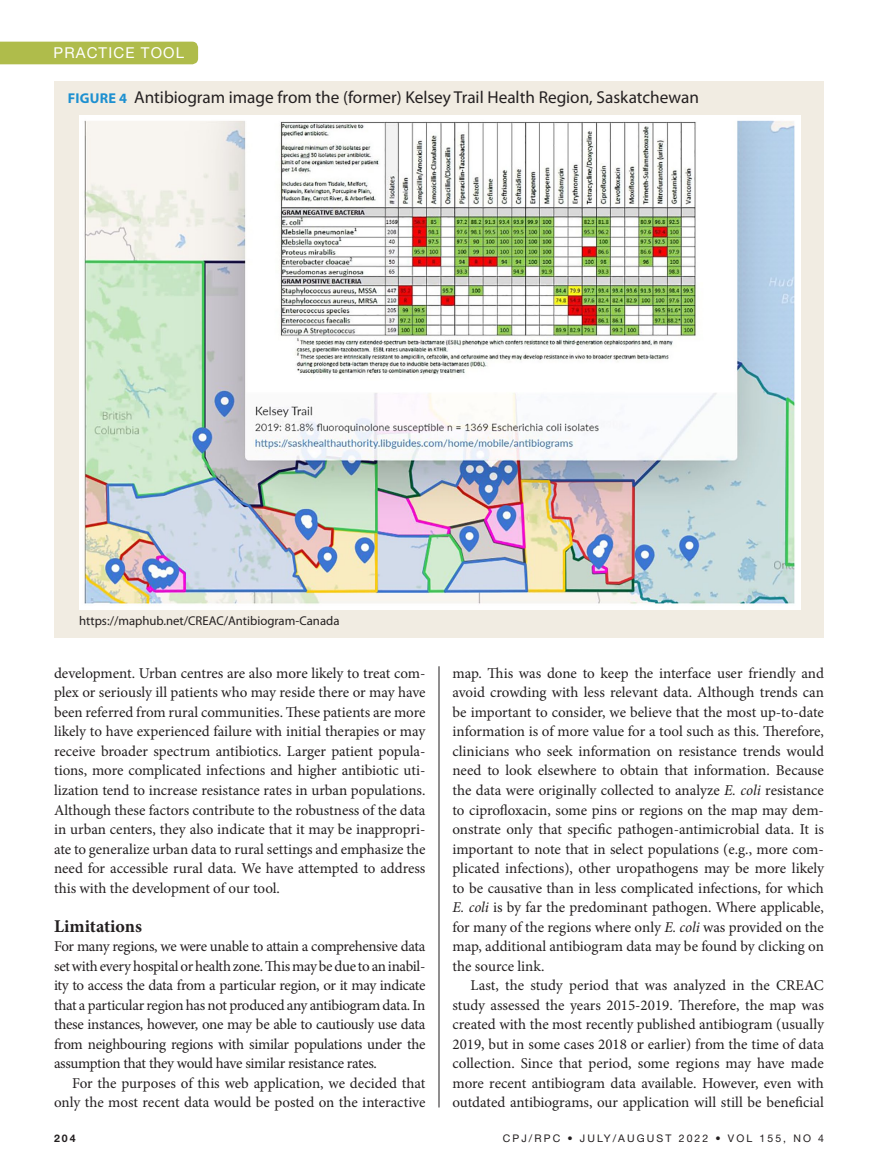
<style>
.page{position:relative;width:878px;height:1175px;background:#fff}
.page>*{position:absolute;margin:0;border:0;box-sizing:border-box;transform-origin:0 0}
.t1{font:700 18px "Minion Pro";color:#231f20}
.t2{font:17.25px "Myriad Pro";color:#231f20}
.t3{font:15px/19.5px "Minion Pro";letter-spacing:-.005em;color:#231f20;text-align:justify}
.t4{font:15px "Helvetica Neue LT Std";letter-spacing:.075em;color:#fff}
.t5{font:12.75px "Myriad Pro";color:#231f20}
.t6{font:10.5px "Helvetica Neue LT Std";letter-spacing:.2em;color:#231f20}
.t7{font:700 10.5px "Helvetica Neue LT Std";color:#231f20}
.s1{font-weight:700;font-size:14.25px;color:#1d90d0}
.s2{font-style:italic}
</style>
<div class="page">
<div style="left:0;top:42px;width:198px;height:22px;background:#afbc4b"></div>
<hr style="left:438px;top:666px;width:1px;height:441px;background:#231f20">
<div style="left:54px;top:81px;width:770px;height:557px;background:#f1ece2"></div>
<img style="left:80px;top:116px;width:720px;height:493px">
<p class="t4" style="left:54px;top:44px;width:132px">PRACTI CE TOOL</p>
<p class="t2" style="left:68px;top:87px;width:632px"><span class="s1">FIGURE 4</span> Antibiogram image from the (former) Kelsey Trail Health Region, Saskatchewan</p>
<p class="t5" style="left:79px;top:613px;width:262px">https://maphub.net/CREAC/Antibiogram-Canada</p>
<p class="t3" style="left:54px;top:663px;width:373px">development. Urban centres are also more likely to treat com&shy;plex or seriously ill patients who may reside there or may have been referred from rural communities. These patients are more likely to have experienced failure with initial therapies or may receive broader spectrum antibiotics. Larger patient popula&shy;tions, more complicated infections and higher antibiotic uti&shy;lization tend to increase resistance rates in urban populations.<br>Although these factors contribute to the robustness of the data in urban centers, they also indicate that it may be inappropri&shy;ate to generalize urban data to rural settings and emphasize the need for accessible rural data. We have attempted to address this with the development of our tool.</p>
<p class="t1" style="left:54px;top:913px;width:89px">Limitations</p>
<p class="t3" style="left:54px;top:936px;width:373px">For many regions, we were unable to attain a comprehensive data set with every hospital or health zone. This may be due to an inabil&shy;ity to access the data from a particular region, or it may indicate that a particular region has not produced any antibiogram data. In these instances, however, one may be able to cautiously use data from neighbouring regions with similar populations under the assumption that they would have similar resistance rates.</p>
<p class="t3" style="left:54px;top:1073px;width:373px;text-align:right">For the purposes of this web application, we decided that only the most recent data would be posted on the interactive</p>
<p class="t3" style="left:452px;top:663px;width:373px">map. This was done to keep the interface user friendly and avoid crowding with less relevant data. Although trends can be important to consider, we believe that the most up-to-date information is of more value for a tool such as this. Therefore, clinicians who seek information on resistance trends would need to look elsewhere to obtain that information. Because the data were originally collected to analyze <span class="s2">E. coli</span> resistance to ciprofloxacin, some pins or regions on the map may dem&shy;onstrate only that specific pathogen-antimicrobial data. It is important to note that in select populations (e.g., more com&shy;plicated infections), other uropathogens may be more likely to be causative than in less complicated infections, for which <span class="s2">E. coli</span> is by far the predominant pathogen. Where applicable, for many of the regions where only <span class="s2">E. coli</span> was provided on the map, additional antibiogram data may be found by clicking on the source link.</p>
<p class="t3" style="left:452px;top:975px;width:373px;text-indent:18px">Last, the study period that was analyzed in the CREAC study assessed the years 2015-2019. Therefore, the map was created with the most recently published antibiogram (usually 2019, but in some cases 2018 or earlier) from the time of data collection. Since that period, some regions may have made more recent antibiogram data available. However, even with outdated antibiograms, our application will still be beneficial</p>
<p class="t7" style="left:54px;top:1131px;width:23px">204</p>
<p class="t6" style="left:502px;top:1132px;width:323px">CPJ/RPC • JULY/AUGUST 2022 • VOL 155, NO 4</p>
</div>
